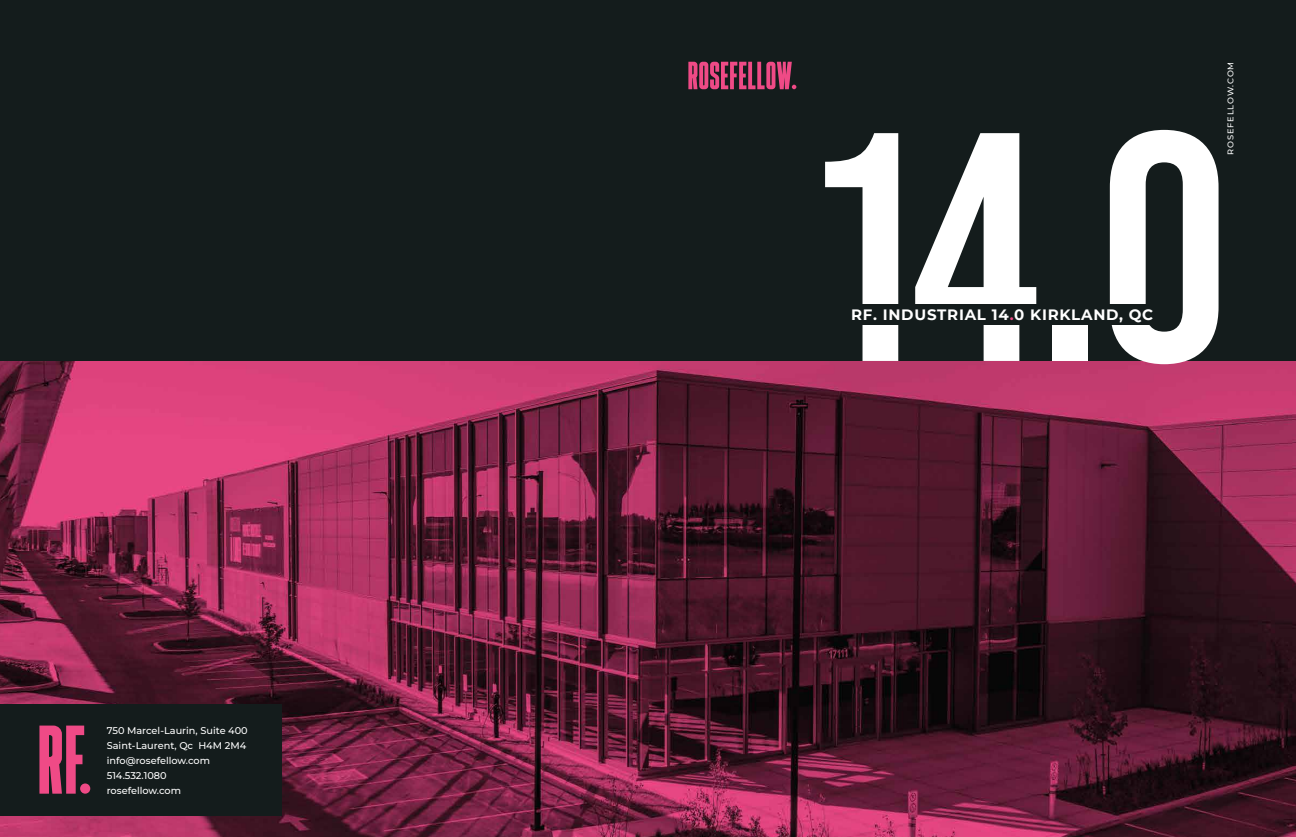
<style>
.page{position:relative;width:1296px;height:837px;background:#141c1c}
.page>*{position:absolute;margin:0;border:0;box-sizing:border-box;transform-origin:0 0}
.t1{font:700 325.5px "Bebas Neue Pro";color:#fff}
.t2{font:700 15px "Montserrat";letter-spacing:.05em;color:#fff}
.t3{font:500 9.75px/15px "Montserrat";color:#fff}
.t4{font:500 8.25px "Montserrat";letter-spacing:.1em;color:#fff}
.s1{color:#ef4a86}
</style>
<div class="page">
<img style="left:0;top:361px;width:1296px;height:476px">
<svg style="left:688px;top:62px;width:108px;height:27px"></svg>
<div style="left:0;top:704px;width:281px;height:111px;background:#141c1c"></div>
<svg style="left:39px;top:726px;width:45px;height:68px"></svg>
<div style="left:80px;top:783px;width:10px;height:11px;background:#ef4a86;border-radius:50%"></div>
<p class="t3" style="left:107px;top:722px;width:143px">750 Marcel-Laurin, Suite 400<br>Saint-Laurent, Qc H4M 2M4 info@rosefellow.com<br>514.532.1080<br>rosefellow.com</p>
<h1 class="t1" style="left:819px;top:62px;width:412px">14.0</h1>
<h2 class="t2" style="left:851px;top:304px;width:304px">RF. INDUSTRIAL 14<span class="s1">.</span>0 KIRKLAND, QC</h2>
<p class="t4" style="left:1225px;top:155px;width:94px;rotate:-90deg">ROSEFELLOW.COM</p>
</div>
